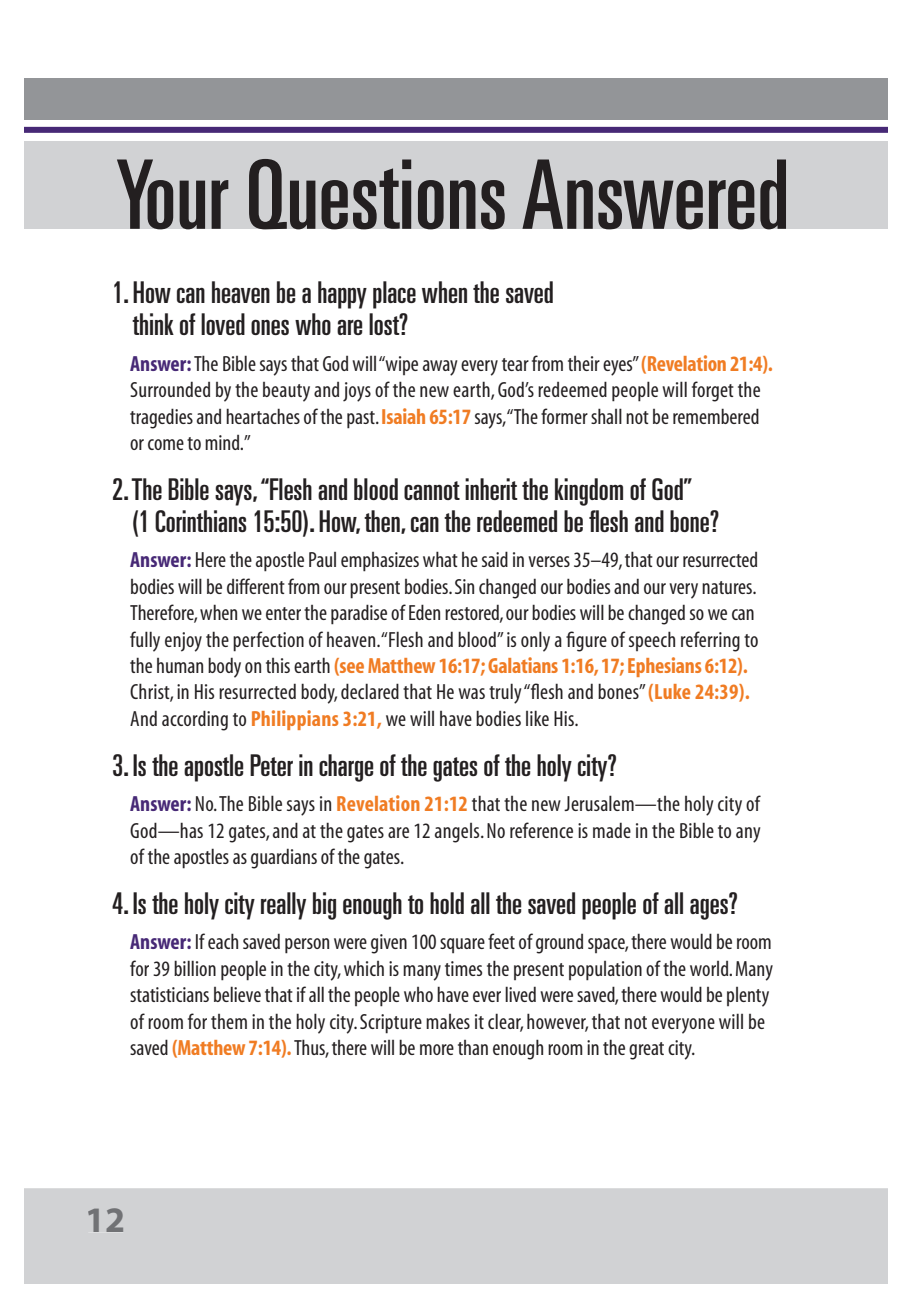
<style>
.page{position:relative;width:912px;height:1308px;background:#fff}
.page>*{position:absolute;margin:0;border:0;box-sizing:border-box;transform-origin:0 0}
.t1{font:ultra-condensed 96px "Univers";color:#231f20}
.t2{font:700 36px "Myriad";color:#717275}
.t3{font:ultra-condensed 30px/32px "Univers";color:#231f20}
.t4{font:condensed 22px/26.4px "Myriad";color:#231f20}
.s1{font-weight:700;color:#472976}
.s2{font-weight:700;color:#f07c23}
</style>
<div class="page">
<div style="left:24px;top:141px;width:864px;height:88px;background:#d1d2d4"></div>
<div style="left:24px;top:1188px;width:864px;height:96px;background:#d1d2d4"></div>
<div style="left:88px;top:1209px;width:35px;height:23px;background:#d1d2d4"></div>
<div style="left:24px;top:78px;width:864px;height:42px;background:#939598"></div>
<div style="left:24px;top:127px;width:864px;height:6px;background:#472976"></div>
<h1 class="t1" style="left:115px;top:140px;width:675px">Your Questions Answered</h1>
<h3 class="t3" style="left:133px;top:277px;width:422px;text-indent:-21px">1. How can heaven be a happy place when the saved think of loved ones who are lost?</h3>
<p class="t4" style="left:130px;top:351px;width:644px"><span class="s1">Answer:</span> The Bible says that God will “wipe away every tear from their eyes” <span class="s2">(Revelation 21:4).<br></span>Surrounded by the beauty and joys of the new earth, God’s redeemed people will forget the tragedies and heartaches of the past. <span class="s2">Isaiah 65:17</span> says, “The former shall not be remembered or come to mind.”</p>
<h3 class="t3" style="left:132px;top:473px;width:589px;text-indent:-20px">2. The Bible says, “Flesh and blood cannot inherit the kingdom of God”<br>(1 Corinthians 15:50). How, then, can the redeemed be flesh and bone?</h3>
<p class="t4" style="left:130px;top:548px;width:630px"><span class="s1">Answer:</span> Here the apostle Paul emphasizes what he said in verses 35–49, that our resurrected bodies will be different from our present bodies. Sin changed our bodies and our very natures.<br>Therefore, when we enter the paradise of Eden restored, our bodies will be changed so we can fully enjoy the perfection of heaven. “Flesh and blood” is only a figure of speech referring to the human body on this earth <span class="s2">(see Matthew 16:17; Galatians 1:16, 17; Ephesians 6:12).<br></span>Christ, in His resurrected body, declared that He was truly “flesh and bones” <span class="s2">(Luke 24:39).<br></span>And according to <span class="s2">Philippians 3:21,</span> we will have bodies like His.</p>
<h3 class="t3" style="left:112px;top:749px;width:506px">3. Is the apostle Peter in charge of the gates of the holy city?</h3>
<p class="t4" style="left:130px;top:792px;width:632px;text-align:justify"><span class="s1">Answer:</span> No. The Bible says in <span class="s2">Revelation 21:12</span> that the new Jerusalem—the holy city of God—has 12 gates, and at the gates are 12 angels. No reference is made in the Bible to any of the apostles as guardians of the gates.</p>
<h3 class="t3" style="left:112px;top:887px;width:627px">4. Is the holy city really big enough to hold all the saved people of all ages?</h3>
<p class="t4" style="left:130px;top:930px;width:644px"><span class="s1">Answer:</span> If each saved person were given 100 square feet of ground space, there would be room for 39 billion people in the city, which is many times the present population of the world. Many statisticians believe that if all the people who have ever lived were saved, there would be plenty of room for them in the holy city. Scripture makes it clear, however, that not everyone will be saved <span class="s2">(Matthew 7:14).</span> Thus, there will be more than enough room in the great city.</p>
<h2 class="t2" style="left:85px;top:1202px;width:41px">12</h2>
</div>
